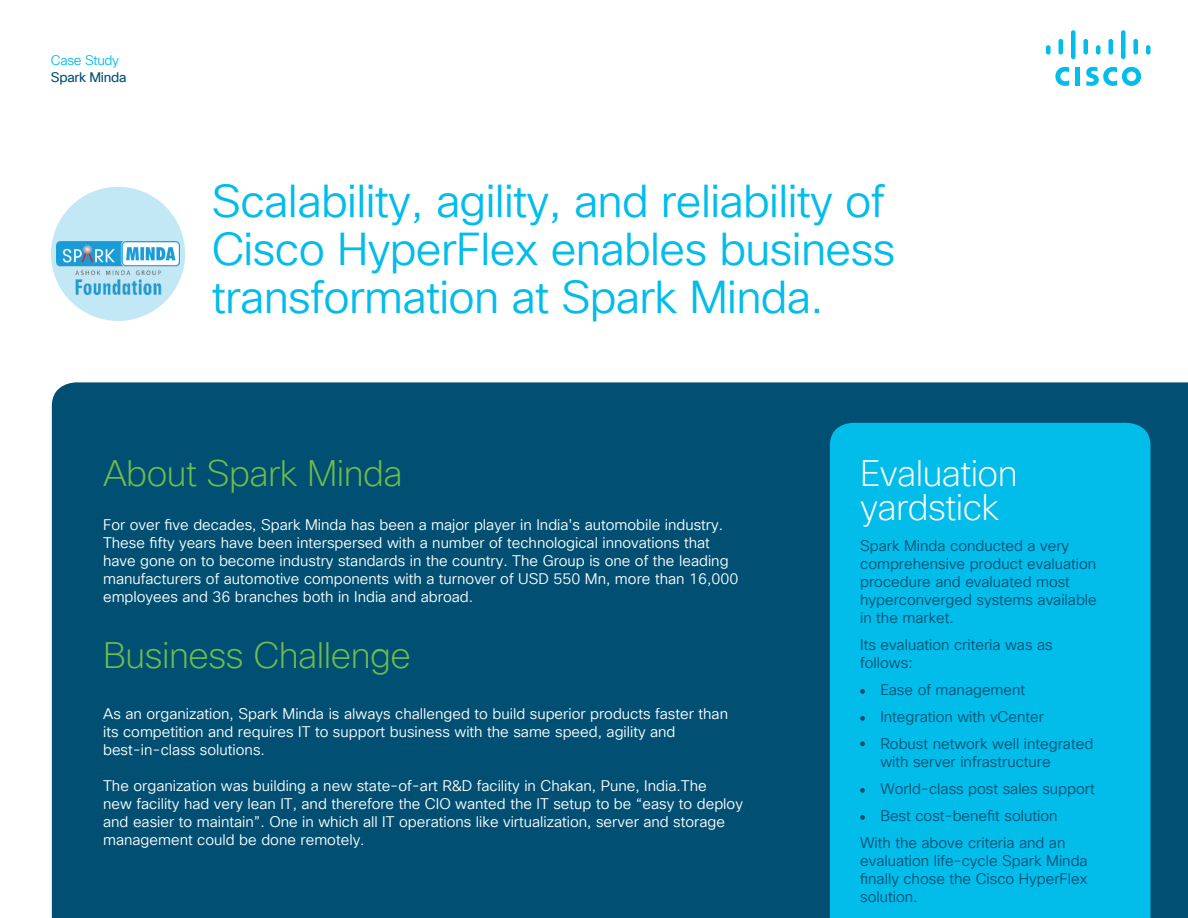
<style>
.page{position:relative;width:1188px;height:918px;background:#fff}
.page>*{position:absolute;margin:0;border:0;box-sizing:border-box;transform-origin:0 0}
.t1{font:45px/48px "Cisco Sans TT Light";letter-spacing:-.015em;color:#02bcea}
.t2{font:200 36px "Cisco Sans TT";letter-spacing:-.015em;color:#6ebe4b}
.t3{font:200 36px/34.2px "Cisco Sans TT";letter-spacing:-.015em;color:#fff}
.t4{font:15px/18px "Cisco Sans TT Light";color:#fff}
.t5{font:15px/18px "Cisco Sans TT Light";color:#015073}
.t6{font:13.5px "Cisco Sans TT";letter-spacing:-.02em;color:#015073}
.t7{font:13.5px "Cisco Sans TT Light";letter-spacing:-.025em;color:#02bcea}
</style>
<div class="page">
<div style="left:52px;top:382px;width:1136px;height:536px;background:#015073"></div>
<div style="left:830px;top:420px;width:320px;height:498px;background:#02bcea"></div>
<svg style="left:860px;top:689px;width:5px;height:5px"></svg>
<svg style="left:860px;top:716px;width:5px;height:5px"></svg>
<svg style="left:860px;top:741px;width:5px;height:5px"></svg>
<svg style="left:860px;top:788px;width:5px;height:5px"></svg>
<svg style="left:860px;top:815px;width:5px;height:5px"></svg>
<div style="left:51px;top:187px;width:134px;height:134px;background:#c2e8f5;border-radius:50%"></div>
<img style="left:57px;top:241px;width:123px;height:54px">
<hr style="left:1076px;top:67px;width:4px;height:19px;background:#02bcea">
<svg style="left:1055px;top:67px;width:14px;height:19px"></svg>
<svg style="left:1086px;top:67px;width:55px;height:19px"></svg>
<div style="left:1046px;top:45px;width:5px;height:10px;background:#02bcea;border-radius:2px"></div>
<div style="left:1058px;top:39px;width:5px;height:16px;background:#02bcea;border-radius:2px"></div>
<div style="left:1071px;top:30px;width:5px;height:29px;background:#02bcea;border-radius:2px"></div>
<div style="left:1083px;top:39px;width:5px;height:16px;background:#02bcea;border-radius:2px"></div>
<div style="left:1096px;top:45px;width:5px;height:10px;background:#02bcea;border-radius:2px"></div>
<div style="left:1108px;top:39px;width:5px;height:16px;background:#02bcea;border-radius:2px"></div>
<div style="left:1121px;top:30px;width:5px;height:29px;background:#02bcea;border-radius:2px"></div>
<div style="left:1133px;top:39px;width:5px;height:16px;background:#02bcea;border-radius:2px"></div>
<svg style="left:1146px;top:45px;width:4px;height:10px"></svg>
<p class="t7" style="left:51px;top:51px;width:70px">Case Study</p>
<p class="t6" style="left:51px;top:68px;width:77px">Spark Minda</p>
<h1 class="t1" style="left:212px;top:179px;width:685px">Scalability, agility, and reliability of<br>Cisco HyperFlex enables business transformation at Spark Minda.</h1>
<h2 class="t2" style="left:103px;top:450px;width:301px">About Spark Minda</h2>
<p class="t4" style="left:103px;top:516px;width:637px">For over five decades, Spark Minda has been a major player in India's automobile industry.<br>These fifty years have been interspersed with a number of technological innovations that have gone on to become industry standards in the country. The Group is one of the leading manufacturers of automotive components with a turnover of USD 550 Mn, more than 16,000 employees and 36 branches both in India and abroad.</p>
<h2 class="t2" style="left:103px;top:632px;width:309px">Business Challenge</h2>
<p class="t4" style="left:103px;top:705px;width:627px">As an organization, Spark Minda is always challenged to build superior products faster than its competition and requires IT to support business with the same speed, agility and best-in-class solutions.</p>
<p class="t4" style="left:103px;top:777px;width:641px">The organization was building a new state-of-art R&amp;D facility in Chakan, Pune, India.The<br>new facility had very lean IT, and therefore the CIO wanted the IT setup to be “easy to deploy and easier to maintain”. One in which all IT operations like virtualization, server and storage management could be done remotely.</p>
<h2 class="t3" style="left:860px;top:457px;width:159px">Evaluation yardstick</h2>
<p class="t5" style="left:860px;top:537px;width:238px">Spark Minda conducted a very comprehensive product evaluation procedure and evaluated most hyperconverged systems available in the market.</p>
<p class="t5" style="left:860px;top:636px;width:194px">Its evaluation criteria was as follows:</p>
<p class="t5" style="left:880px;top:677px;width:214px;line-height:27px">Ease of management<br>Integration with vCenter<br>Robust network well integrated</p>
<p class="t5" style="left:880px;top:753px;width:172px">with server infrastructure</p>
<p class="t5" style="left:880px;top:780px;width:216px">World-class post sales support</p>
<p class="t5" style="left:880px;top:807px;width:179px">Best cost-benefit solution</p>
<p class="t5" style="left:860px;top:834px;width:207px">With the above criteria and an</p>
<p class="t5" style="left:860px;top:852px;width:229px;text-align:justify">evaluation life-cycle Spark Minda finally chose the Cisco HyperFlex solution.</p>
</div>
